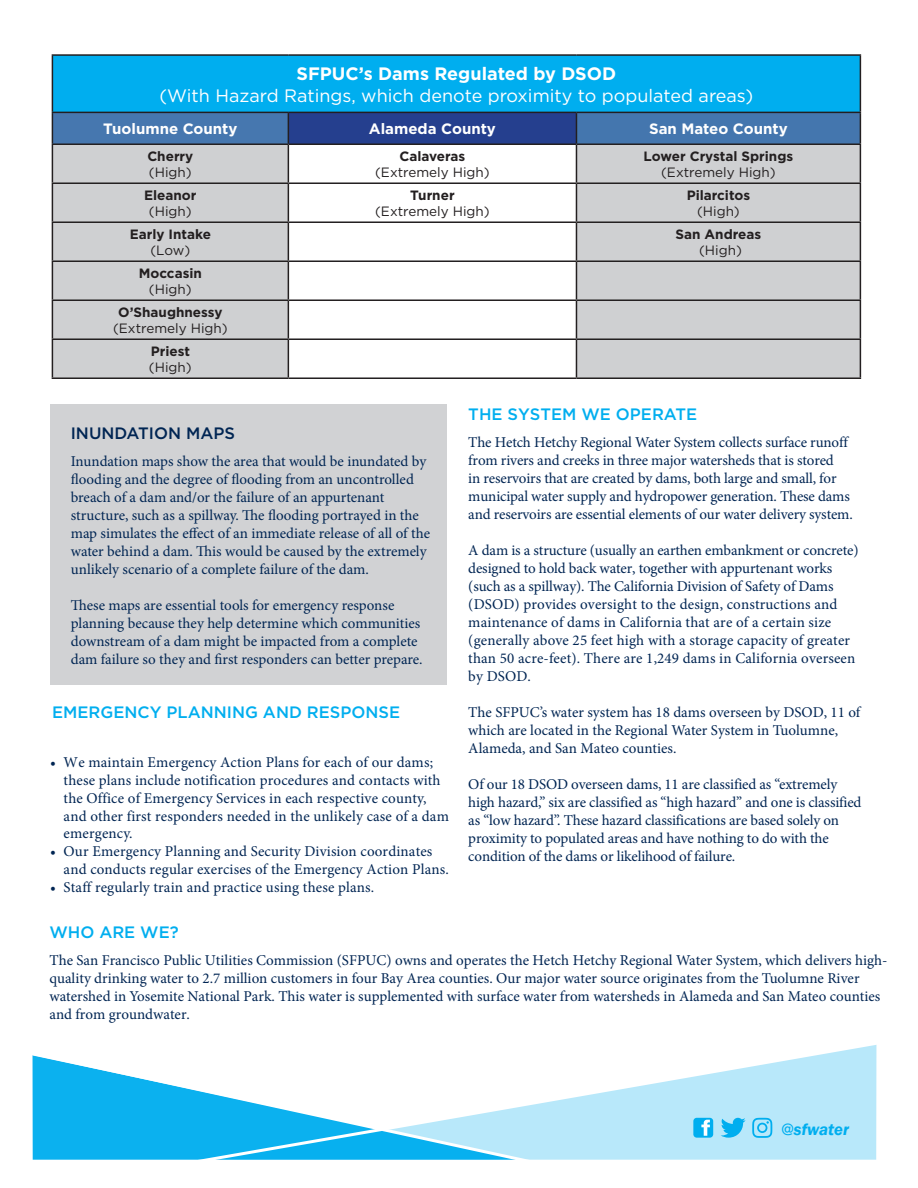
<style>
.page{position:relative;width:918px;height:1188px;background:#fff}
.page>*{position:absolute;margin:0;border:0;box-sizing:border-box;transform-origin:0 0}
.t1{font:18px "Gotham";color:#fff}
.t2{font:700 18px "Gotham";color:#fff}
.t3{font:italic 600 16.8px "Franklin Gothic";color:#00aeef}
.t4{font:500 16.5px "Gotham";color:#00aeef}
.t5{font:500 16.5px "Gotham";color:#002553}
.t6{font:15px/18px "Minion Pro";color:#002553}
.t7{font:700 15px "Gotham";color:#fff}
.t8{font:700 13.5px "Gotham";color:#231f20}
.t9{font:13.5px "Gotham";color:#231f20}
.s1{font-weight:400;font-style:normal}
</style>
<div class="page">
<svg style="left:547px;top:1045px;width:330px;height:115px"></svg>
<div style="left:693px;top:1118px;width:20px;height:20px;background:#00aeef;border-radius:3px"></div>
<svg style="left:701px;top:1120px;width:9px;height:16px"></svg>
<svg style="left:721px;top:1118px;width:25px;height:20px"></svg>
<svg style="left:752px;top:1118px;width:20px;height:20px"></svg>
<svg style="left:32px;top:1055px;width:515px;height:105px"></svg>
<div style="left:52px;top:55px;width:808px;height:57px;background:#00aeef"></div>
<div style="left:52px;top:112px;width:236px;height:32px;background:#4677af"></div>
<div style="left:288px;top:112px;width:288px;height:32px;background:#253f8e"></div>
<div style="left:576px;top:112px;width:284px;height:32px;background:#4476ae"></div>
<svg style="left:53px;top:145px;width:807px;height:232px;fill:#cfd0d2"></svg>
<hr style="left:52px;top:54px;width:236px;height:2px;background:#231f20">
<hr style="left:52px;top:56px;width:1px;height:56px;background:#231f20">
<hr style="left:288px;top:54px;width:288px;height:2px;background:#231f20">
<hr style="left:576px;top:54px;width:285px;height:2px;background:#231f20">
<hr style="left:860px;top:56px;width:1px;height:56px;background:#231f20">
<hr style="left:52px;top:112px;width:236px;height:1px;background:#231f20">
<hr style="left:52px;top:113px;width:1px;height:30px;background:#231f20">
<hr style="left:288px;top:112px;width:288px;height:1px;background:#231f20">
<hr style="left:288px;top:113px;width:1px;height:30px;background:#231f20">
<hr style="left:576px;top:112px;width:285px;height:1px;background:#231f20">
<hr style="left:576px;top:113px;width:1px;height:30px;background:#231f20">
<hr style="left:860px;top:113px;width:1px;height:30px;background:#231f20">
<hr style="left:52px;top:143px;width:236px;height:2px;background:#231f20">
<hr style="left:52px;top:145px;width:1px;height:37px;background:#231f20">
<hr style="left:288px;top:143px;width:288px;height:2px;background:#231f20">
<hr style="left:288px;top:145px;width:1px;height:37px;background:#231f20">
<hr style="left:576px;top:143px;width:285px;height:2px;background:#231f20">
<hr style="left:576px;top:145px;width:1px;height:37px;background:#231f20">
<hr style="left:860px;top:145px;width:1px;height:37px;background:#231f20">
<hr style="left:52px;top:182px;width:236px;height:2px;background:#231f20">
<hr style="left:52px;top:184px;width:1px;height:37px;background:#231f20">
<hr style="left:288px;top:182px;width:288px;height:2px;background:#231f20">
<hr style="left:288px;top:184px;width:1px;height:37px;background:#231f20">
<hr style="left:576px;top:182px;width:285px;height:2px;background:#231f20">
<hr style="left:576px;top:184px;width:1px;height:37px;background:#231f20">
<hr style="left:860px;top:184px;width:1px;height:37px;background:#231f20">
<hr style="left:52px;top:221px;width:236px;height:2px;background:#231f20">
<hr style="left:52px;top:223px;width:1px;height:37px;background:#231f20">
<hr style="left:288px;top:221px;width:288px;height:2px;background:#231f20">
<hr style="left:288px;top:223px;width:1px;height:37px;background:#231f20">
<hr style="left:576px;top:221px;width:285px;height:2px;background:#231f20">
<hr style="left:576px;top:223px;width:1px;height:37px;background:#231f20">
<hr style="left:860px;top:223px;width:1px;height:37px;background:#231f20">
<hr style="left:52px;top:260px;width:236px;height:2px;background:#231f20">
<hr style="left:52px;top:262px;width:1px;height:37px;background:#231f20">
<hr style="left:288px;top:260px;width:288px;height:2px;background:#231f20">
<hr style="left:288px;top:262px;width:1px;height:37px;background:#231f20">
<hr style="left:576px;top:260px;width:285px;height:2px;background:#231f20">
<hr style="left:576px;top:262px;width:1px;height:37px;background:#231f20">
<hr style="left:860px;top:262px;width:1px;height:37px;background:#231f20">
<hr style="left:52px;top:299px;width:236px;height:2px;background:#231f20">
<hr style="left:52px;top:301px;width:1px;height:37px;background:#231f20">
<hr style="left:288px;top:299px;width:288px;height:2px;background:#231f20">
<hr style="left:288px;top:301px;width:1px;height:37px;background:#231f20">
<hr style="left:576px;top:299px;width:285px;height:2px;background:#231f20">
<hr style="left:576px;top:301px;width:1px;height:37px;background:#231f20">
<hr style="left:860px;top:301px;width:1px;height:37px;background:#231f20">
<hr style="left:52px;top:338px;width:236px;height:2px;background:#231f20">
<hr style="left:52px;top:340px;width:1px;height:37px;background:#231f20">
<hr style="left:288px;top:338px;width:288px;height:2px;background:#231f20">
<hr style="left:288px;top:340px;width:1px;height:37px;background:#231f20">
<hr style="left:576px;top:338px;width:285px;height:2px;background:#231f20">
<hr style="left:576px;top:340px;width:1px;height:37px;background:#231f20">
<hr style="left:860px;top:340px;width:1px;height:37px;background:#231f20">
<hr style="left:52px;top:377px;width:236px;height:2px;background:#231f20">
<hr style="left:288px;top:377px;width:288px;height:2px;background:#231f20">
<hr style="left:576px;top:377px;width:285px;height:2px;background:#231f20">
<div style="left:50px;top:404px;width:396px;height:281px;background:#d1d2d4"></div>
<p class="t2" style="left:297px;top:62px;width:321px">SFPUC’s Dams Regulated by DSOD</p>
<p class="t1" style="left:159px;top:84px;width:595px">(With Hazard Ratings, which denote proximity to populated areas)</p>
<p class="t7" style="left:103px;top:119px;width:136px">Tuolumne County</p>
<p class="t7" style="left:369px;top:119px;width:129px">Alameda County</p>
<p class="t7" style="left:649px;top:119px;width:140px">San Mateo County</p>
<p class="t8" style="left:147px;top:147px;width:48px">Cherry</p>
<p class="t9" style="left:149px;top:164px;width:44px">(High)</p>
<p class="t8" style="left:400px;top:147px;width:67px">Calaveras</p>
<p class="t9" style="left:375px;top:164px;width:116px">(Extremely High)</p>
<p class="t8" style="left:644px;top:147px;width:151px">Lower Crystal Springs</p>
<p class="t9" style="left:661px;top:164px;width:116px">(Extremely High)</p>
<p class="t8" style="left:144px;top:186px;width:54px">Eleanor</p>
<p class="t9" style="left:149px;top:203px;width:44px">(High)</p>
<p class="t8" style="left:130px;top:225px;width:83px">Early Intake</p>
<p class="t9" style="left:150px;top:242px;width:41px">(Low)</p>
<p class="t8" style="left:139px;top:264px;width:65px">Moccasin</p>
<p class="t9" style="left:149px;top:281px;width:44px">(High)</p>
<p class="t8" style="left:118px;top:303px;width:106px">O’Shaughnessy</p>
<p class="t9" style="left:113px;top:320px;width:116px">(Extremely High)</p>
<p class="t8" style="left:151px;top:342px;width:41px">Priest</p>
<p class="t9" style="left:149px;top:359px;width:44px">(High)</p>
<p class="t8" style="left:410px;top:186px;width:46px">Turner</p>
<p class="t9" style="left:375px;top:203px;width:116px">(Extremely High)</p>
<p class="t8" style="left:687px;top:186px;width:65px">Pilarcitos</p>
<p class="t9" style="left:697px;top:203px;width:44px">(High)</p>
<p class="t8" style="left:676px;top:225px;width:87px">San Andreas</p>
<p class="t9" style="left:699px;top:242px;width:44px">(High)</p>
<p class="t4" style="left:468px;top:404px;width:230px">THE SYSTEM WE OPERATE</p>
<p class="t6" style="left:468px;top:433px;width:386px">The Hetch Hetchy Regional Water System collects surface runoff from rivers and creeks in three major watersheds that is stored<br>in reservoirs that are created by dams, both large and small, for municipal water supply and hydropower generation. These dams and reservoirs are essential elements of our water delivery system.</p>
<p class="t6" style="left:468px;top:541px;width:392px">A dam is a structure (usually an earthen embankment or concrete) designed to hold back water, together with appurtenant works (such as a spillway). The California Division of Safety of Dams (DSOD) provides oversight to the design, constructions and maintenance of dams in California that are of a certain size (generally above 25 feet high with a storage capacity of greater than 50 acre-feet). There are 1,249 dams in California overseen by DSOD.</p>
<p class="t6" style="left:468px;top:703px;width:394px">The SFPUC’s water system has 18 dams overseen by DSOD, 11 of which are located in the Regional Water System in Tuolumne,<br>Alameda, and San Mateo counties.</p>
<p class="t6" style="left:468px;top:775px;width:395px">Of our 18 DSOD overseen dams, 11 are classified as “extremely high hazard,” six are classified as “high hazard” and one is classified as “low hazard”. These hazard classifications are based solely on proximity to populated areas and have nothing to do with the condition of the dams or likelihood of failure.</p>
<p class="t5" style="left:71px;top:422px;width:166px">INUNDATION MAPS</p>
<p class="t6" style="left:71px;top:452px;width:361px">Inundation maps show the area that would be inundated by flooding and the degree of flooding from an uncontrolled breach of a dam and/or the failure of an appurtenant structure, such as a spillway. The flooding portrayed in the map simulates the effect of an immediate release of all of the water behind a dam. This would be caused by the extremely unlikely scenario of a complete failure of the dam.</p>
<p class="t6" style="left:71px;top:596px;width:353px">These maps are essential tools for emergency response planning because they help determine which communities downstream of a dam might be impacted from a complete dam failure so they and first responders can better prepare.</p>
<p class="t4" style="left:52px;top:701px;width:349px">EMERGENCY PLANNING AND RESPONSE</p>
<p class="t6" style="left:64px;top:753px;width:387px;text-indent:-14px">• We maintain Emergency Action Plans for each of our dams; these plans include notification procedures and contacts with the Office of Emergency Services in each respective county, and other first responders needed in the unlikely case of a dam emergency.</p>
<p class="t6" style="left:64px;top:843px;width:387px;text-indent:-13px">• Our Emergency Planning and Security Division coordinates and conducts regular exercises of the Emergency Action Plans.</p>
<p class="t6" style="left:50px;top:879px;width:326px">• Staff regularly train and practice using these plans.</p>
<p class="t4" style="left:49px;top:921px;width:131px">WHO ARE WE?</p>
<p class="t6" style="left:49px;top:951px;width:840px">The San Francisco Public Utilities Commission (SFPUC) owns and operates the Hetch Hetchy Regional Water System, which delivers high&shy;quality drinking water to 2.7 million customers in four Bay Area counties. Our major water source originates from the Tuolumne River watershed in Yosemite National Park. This water is supplemented with surface water from watersheds in Alameda and San Mateo counties and from groundwater.</p>
<p class="t3" style="left:781px;top:1119px;width:69px"><span class="s1">@</span>sfwater</p>
</div>
